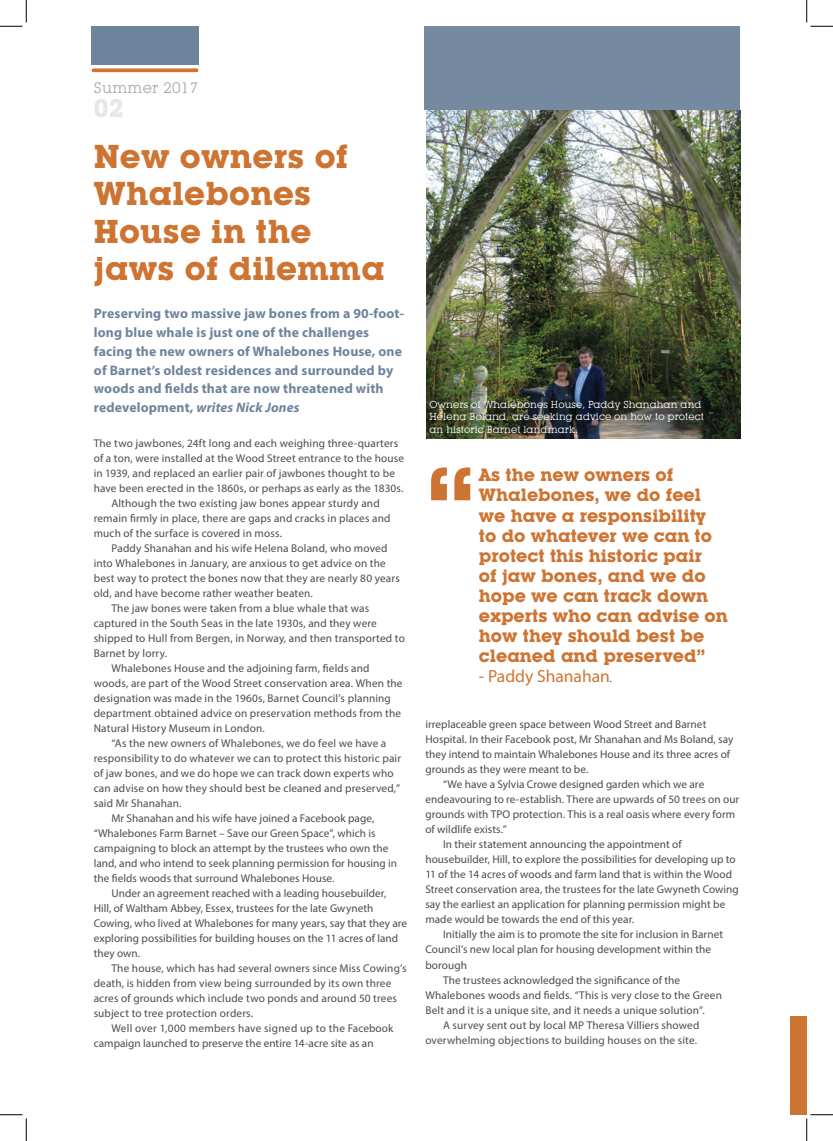
<style>
.page{position:relative;width:833px;height:1141px;background:#fff}
.page>*{position:absolute;margin:0;border:0;box-sizing:border-box;transform-origin:0 0}
.t1{font:700 100px "Lubalin Graph IT Cby BT";color:#ce7432}
.t2{font:700 32.5px/37.5px "Lubalin Graph IT Cby BT";letter-spacing:.01em;color:#ce7432}
.t3{font:700 25px "Lubalin Graph IT Cby BT";color:#e6e7e9}
.t4{font:700 17.5px/20px "Lubalin Graph IT Cby BT";color:#ce7432}
.t5{font:17.5px "Myriad Pro";color:#ce7432}
.t6{font:15px "Lubalin Graph IT Cby BT";letter-spacing:.02em;color:#a8a9ad}
.t7{font:700 13.75px/18.8px "Myriad Pro";letter-spacing:.01em;color:#6e849c}
.t8{font:11.25px "Myriad Pro";letter-spacing:.01em;color:#4b4c4d}
.t9{font:10px/12.5px "Lubalin Graph IT Cby BT";letter-spacing:.01em;color:#fff}
.s1{font-style:italic}
.s2{font-style:italic;font-size:11.25px;color:#4b4c4d}
</style>
<div class="page">
<div style="left:789px;top:1015px;width:17px;height:99px;background:#ce7432"></div>
<div style="left:92px;top:26px;width:107px;height:39px;background:#6e849c"></div>
<svg style="left:93px;top:68px;width:103px;height:4px"></svg>
<img style="left:426px;top:110px;width:313px;height:328px">
<div style="left:424px;top:26px;width:315px;height:84px;background:#758aa1"></div>
<svg style="left:0;top:0;width:27px;height:27px"></svg>
<svg style="left:0;top:1114px;width:27px;height:26px"></svg>
<svg style="left:806px;top:0;width:26px;height:27px"></svg>
<svg style="left:806px;top:1114px;width:26px;height:26px"></svg>
<h3 class="t6" style="left:94px;top:78px;width:106px">Summer 2017</h3>
<h3 class="t3" style="left:94px;top:93px;width:31px">02</h3>
<h2 class="t2" style="left:94px;top:137px;width:292px">New owners of<br>Whalebones<br>House in the jaws of dilemma</h2>
<p class="t7" style="left:94px;top:304px;width:311px">Preserving two massive jaw bones from a 90-foot&shy;long blue whale is just one of the challenges facing the new owners of Whalebones House, one of Barnet’s oldest residences and surrounded by woods and fields that are now threatened with redevelopment, <span class="s1">writes Nick Jones</span></p>
<p class="t8" style="left:94px;top:436px;width:306px">The two jawbones, 24ft long and each weighing three-quarters</p>
<p class="t8" style="left:94px;top:451px;width:312px">of a ton, were installed at the Wood Street entrance to the house</p>
<p class="t8" style="left:94px;top:466px;width:302px">in 1939, and replaced an earlier pair of jawbones thought to be</p>
<p class="t8" style="left:94px;top:481px;width:311px">have been erected in the 1860s, or perhaps as early as the 1830s.</p>
<p class="t8" style="left:111px;top:496px;width:270px">Although the two existing jaw bones appear sturdy and</p>
<p class="t8" style="left:94px;top:511px;width:298px">remain firmly in place, there are gaps and cracks in places and</p>
<p class="t8" style="left:94px;top:526px;width:190px">much of the surface is covered in moss.</p>
<p class="t8" style="left:111px;top:541px;width:277px">Paddy Shanahan and his wife Helena Boland, who moved</p>
<p class="t8" style="left:94px;top:556px;width:293px">into Whalebones in January, are anxious to get advice on the</p>
<p class="t8" style="left:94px;top:571px;width:307px">best way to protect the bones now that they are nearly 80 years</p>
<p class="t8" style="left:94px;top:586px;width:221px">old, and have become rather weather beaten.</p>
<p class="t8" style="left:111px;top:601px;width:259px">The jaw bones were taken from a blue whale that was</p>
<p class="t8" style="left:94px;top:616px;width:284px">captured in the South Seas in the late 1930s, and they were</p>
<p class="t8" style="left:94px;top:631px;width:312px">shipped to Hull from Bergen, in Norway, and then transported to</p>
<p class="t8" style="left:94px;top:646px;width:75px">Barnet by lorry.</p>
<p class="t8" style="left:111px;top:661px;width:259px">Whalebones House and the adjoining farm, fields and</p>
<p class="t8" style="left:94px;top:676px;width:310px">woods, are part of the Wood Street conservation area. When the</p>
<p class="t8" style="left:94px;top:691px;width:298px">designation was made in the 1960s, Barnet Council’s planning</p>
<p class="t8" style="left:94px;top:706px;width:309px">department obtained advice on preservation methods from the</p>
<p class="t8" style="left:94px;top:721px;width:172px">Natural History Museum in London.</p>
<p class="t8" style="left:111px;top:736px;width:276px">“As the new owners of Whalebones, we do feel we have a</p>
<p class="t8" style="left:94px;top:751px;width:309px">responsibility to do whatever we can to protect this historic pair</p>
<p class="t8" style="left:94px;top:766px;width:301px">of jaw bones, and we do hope we can track down experts who</p>
<p class="t8" style="left:94px;top:781px;width:308px">can advise on how they should best be cleaned and preserved,”</p>
<p class="t8" style="left:94px;top:796px;width:89px">said Mr Shanahan.</p>
<p class="t8" style="left:111px;top:811px;width:264px">Mr Shanahan and his wife have joined a Facebook page,</p>
<p class="t8" style="left:94px;top:826px;width:283px">“Whalebones Farm Barnet – Save our Green Space”, which is</p>
<p class="t8" style="left:94px;top:841px;width:296px">campaigning to block an attempt by the trustees who own the</p>
<p class="t8" style="left:94px;top:856px;width:305px">land, and who intend to seek planning permission for housing in</p>
<p class="t8" style="left:94px;top:871px;width:242px">the fields woods that surround Whalebones House.</p>
<p class="t8" style="left:111px;top:886px;width:276px">Under an agreement reached with a leading housebuilder,</p>
<p class="t8" style="left:94px;top:901px;width:281px">Hill, of Waltham Abbey, Essex, trustees for the late Gwyneth</p>
<p class="t8" style="left:94px;top:916px;width:315px">Cowing, who lived at Whalebones for many years, say that they are</p>
<p class="t8" style="left:94px;top:931px;width:306px">exploring possibilities for building houses on the 11 acres of land</p>
<p class="t8" style="left:94px;top:946px;width:48px">they own.</p>
<p class="t8" style="left:111px;top:961px;width:296px">The house, which has had several owners since Miss Cowing’s</p>
<p class="t8" style="left:94px;top:976px;width:299px">death, is hidden from view being surrounded by its own three</p>
<p class="t8" style="left:94px;top:991px;width:305px">acres of grounds which include two ponds and around 50 trees</p>
<p class="t8" style="left:94px;top:1006px;width:161px">subject to tree protection orders.</p>
<p class="t8" style="left:111px;top:1021px;width:283px">Well over 1,000 members have signed up to the Facebook</p>
<p class="t8" style="left:94px;top:1036px;width:281px">campaign launched to preserve the entire 14-acre site as an</p>
<p class="t9" style="left:429px;top:398px;width:276px">Owners of Whalebones House, Paddy Shanahan and<br>Helena Boland, are seeking advice on how to protect an historic Barnet landmark.</p>
<h1 class="t1" style="left:426px;top:443px;width:50px">“</h1>
<h3 class="t4" style="left:478px;top:465px;width:250px">As the new owners of<br>Whalebones, we do feel we have a responsibility to do whatever we can to protect this historic pair<br>of jaw bones, and we do hope we can track down experts who can advise on how they should best be cleaned and preserved”</h3>
<h3 class="t5" style="left:478px;top:665px;width:135px">- Paddy Shanahan<span class="s2">.</span></h3>
<p class="t8" style="left:425px;top:717px;width:282px">irreplaceable green space between Wood Street and Barnet</p>
<p class="t8" style="left:425px;top:732px;width:309px">Hospital. In their Facebook post, Mr Shanahan and Ms Boland, say</p>
<p class="t8" style="left:425px;top:747px;width:306px">they intend to maintain Whalebones House and its three acres of</p>
<p class="t8" style="left:425px;top:762px;width:164px">grounds as they were meant to be.</p>
<p class="t8" style="left:443px;top:777px;width:262px">“We have a Sylvia Crowe designed garden which we are</p>
<p class="t8" style="left:425px;top:792px;width:315px">endeavouring to re-establish. There are upwards of 50 trees on our</p>
<p class="t8" style="left:425px;top:807px;width:311px">grounds with TPO protection. This is a real oasis where every form</p>
<p class="t8" style="left:425px;top:822px;width:83px">of wildlife exists.”</p>
<p class="t8" style="left:443px;top:837px;width:240px">In their statement announcing the appointment of</p>
<p class="t8" style="left:425px;top:852px;width:312px">housebuilder, Hill, to explore the possibilities for developing up to</p>
<p class="t8" style="left:425px;top:867px;width:308px">11 of the 14 acres of woods and farm land that is within the Wood</p>
<p class="t8" style="left:425px;top:882px;width:315px">Street conservation area, the trustees for the late Gwyneth Cowing</p>
<p class="t8" style="left:425px;top:897px;width:301px">say the earliest an application for planning permission might be</p>
<p class="t8" style="left:425px;top:912px;width:210px">made would be towards the end of this year.</p>
<p class="t8" style="left:443px;top:927px;width:281px">Initially the aim is to promote the site for inclusion in Barnet</p>
<p class="t8" style="left:425px;top:942px;width:287px">Council’s new local plan for housing development within the</p>
<p class="t8" style="left:425px;top:957px;width:43px">borough</p>
<p class="t8" style="left:443px;top:972px;width:238px">The trustees acknowledged the significance of the</p>
<p class="t8" style="left:425px;top:987px;width:298px">Whalebones woods and fields. “This is very close to the Green</p>
<p class="t8" style="left:425px;top:1002px;width:281px">Belt and it is a unique site, and it needs a unique solution”.</p>
<p class="t8" style="left:443px;top:1017px;width:258px">A survey sent out by local MP Theresa Villiers showed</p>
<p class="t8" style="left:425px;top:1032px;width:273px">overwhelming objections to building houses on the site.</p>
</div>
